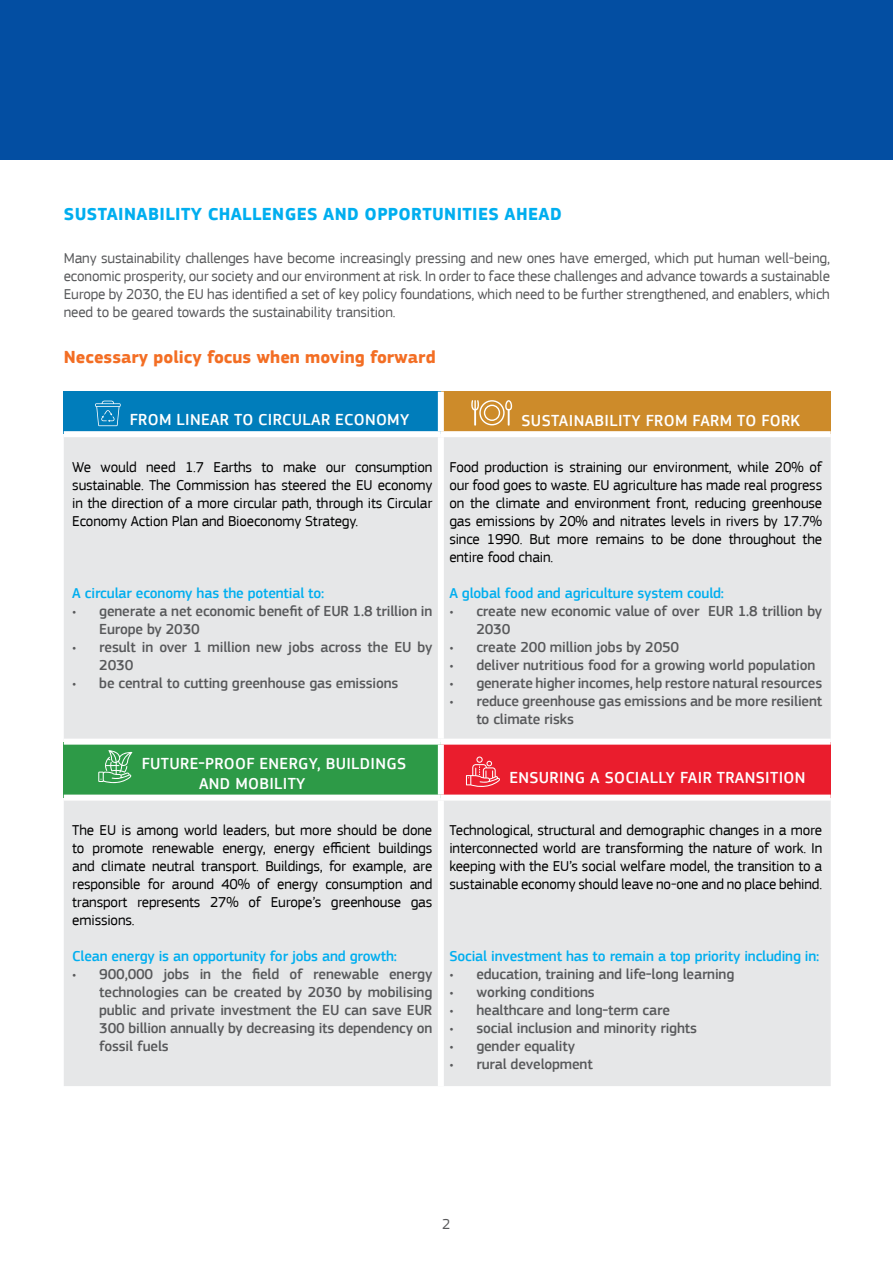
<style>
.page{position:relative;width:893px;height:1263px;background:#fff}
.page>*{position:absolute;margin:0;border:0;box-sizing:border-box;transform-origin:0 0}
.t1{font:700 18px "EC Square Sans Pro";letter-spacing:.02em;color:#00aeef}
.t2{font:700 18px "EC Square Sans Pro";color:#f36e24}
.t3{font:500 16.5px/19.8px "EC Square Sans Pro";letter-spacing:.02em;color:#fff}
.t4{font:15px/18px "EC Square Sans Pro";letter-spacing:-.01em;color:#000;text-align:justify}
.t5{font:500 15px/18px "EC Square Sans Pro";letter-spacing:-.01em;color:#58595b}
.t6{font:15px/18px "EC Square Sans Pro";letter-spacing:-.01em;color:#58595b;text-align:justify}
.t7{font:500 15px "EC Square Sans Pro";letter-spacing:-.01em;color:#00aeef}
.s1{font-weight:400}
</style>
<div class="page">
<div style="left:64px;top:392px;width:377px;height:42px;background:#007dbb"></div>
<div style="left:441px;top:392px;width:390px;height:42px;background:#cd8b2a"></div>
<div style="left:64px;top:437px;width:767px;height:649px;background:#e6e7e8"></div>
<div style="left:64px;top:742px;width:377px;height:55px;background:#2d9a47"></div>
<div style="left:441px;top:742px;width:390px;height:55px;background:#ea1d2d"></div>
<div style="left:438px;top:392px;width:6px;height:39px;background:#fff"></div>
<div style="left:438px;top:437px;width:6px;height:302px;background:#fff"></div>
<div style="left:438px;top:745px;width:6px;height:49px;background:#fff"></div>
<div style="left:438px;top:800px;width:6px;height:286px;background:#fff"></div>
<div style="left:64px;top:794px;width:377px;height:6px;background:#fff"></div>
<div style="left:441px;top:794px;width:390px;height:6px;background:#fff"></div>
<div style="left:64px;top:431px;width:377px;height:6px;background:#fff"></div>
<div style="left:441px;top:431px;width:390px;height:6px;background:#fff"></div>
<div style="left:64px;top:739px;width:377px;height:6px;background:#fff"></div>
<div style="left:441px;top:739px;width:390px;height:6px;background:#fff"></div>
<svg style="left:95px;top:401px;width:26px;height:25px"></svg>
<svg style="left:471px;top:400px;width:41px;height:26px"></svg>
<svg style="left:98px;top:750px;width:34px;height:34px"></svg>
<svg style="left:466px;top:756px;width:34px;height:31px"></svg>
<div style="left:0;top:0;width:893px;height:160px;background:#034ea2"></div>
<p class="t1" style="left:64px;top:203px;width:499px">SUSTAINABILITY CHALLENGES AND OPPORTUNITIES AHEAD</p>
<p class="t6" style="left:64px;top:249px;width:768px">Many sustainability challenges have become increasingly pressing and new ones have emerged, which put human well-being, economic prosperity, our society and our environment at risk. In order to face these challenges and advance towards a sustainable Europe by 2030, the EU has identified a set of key policy foundations, which need to be further strengthened, and enablers, which need to be geared towards the sustainability transition.</p>
<p class="t2" style="left:64px;top:346px;width:373px">Necessary policy focus when moving forward</p>
<p class="t3" style="left:130px;top:410px;width:281px">FROM LINEAR TO CIRCULAR ECONOMY</p>
<p class="t3" style="left:522px;top:411px;width:280px">SUSTAINABILITY FROM FARM TO FORK</p>
<p class="t4" style="left:72px;top:458px;width:362px">We would need 1.7 Earths to make our consumption sustainable. The Commission has steered the EU economy in the direction of a more circular path, through its Circular Economy Action Plan and Bioeconomy Strategy.</p>
<p class="t4" style="left:449px;top:458px;width:374px">Food production is straining our environment, while 20% of our food goes to waste. EU agriculture has made real progress on the climate and environment front, reducing greenhouse gas emissions by 20% and nitrates levels in rivers by 17.7% since 1990. But more remains to be done throughout the entire food chain.</p>
<p class="t7" style="left:449px;top:584px;width:276px">A global food and agriculture system could:</p>
<p class="t5" style="left:476px;top:602px;width:347px;text-indent:-27px"><span class="s1">•</span> create new economic value of over EUR 1.8 trillion by<br>2030</p>
<p class="t5" style="left:449px;top:638px;width:231px"><span class="s1">•</span> create 200 million jobs by 2050</p>
<p class="t5" style="left:449px;top:656px;width:367px"><span class="s1">•</span> deliver nutritious food for a growing world population</p>
<p class="t5" style="left:449px;top:674px;width:374px"><span class="s1">•</span> generate higher incomes, help restore natural resources</p>
<p class="t5" style="left:476px;top:692px;width:347px;text-indent:-27px"><span class="s1">•</span> reduce greenhouse gas emissions and be more resilient to climate risks</p>
<p class="t7" style="left:72px;top:584px;width:254px">A circular economy has the potential to:</p>
<p class="t5" style="left:99px;top:602px;width:335px;text-indent:-27px"><span class="s1">•</span> generate a net economic benefit of EUR 1.8 trillion in<br>Europe by 2030</p>
<p class="t5" style="left:99px;top:638px;width:335px;text-indent:-27px"><span class="s1">•</span> result in over 1 million new jobs across the EU by<br>2030</p>
<p class="t5" style="left:72px;top:674px;width:328px"><span class="s1">•</span> be central to cutting greenhouse gas emissions</p>
<p class="t3" style="left:199px;top:754px;width:209px;text-indent:-57px">FUTURE-PROOF ENERGY, BUILDINGS<br>AND MOBILITY</p>
<p class="t4" style="left:72px;top:821px;width:362px">The EU is among world leaders, but more should be done to promote renewable energy, energy efficient buildings and climate neutral transport. Buildings, for example, are responsible for around 40% of energy consumption and transport represents 27% of Europe’s greenhouse gas emissions.</p>
<p class="t7" style="left:72px;top:948px;width:326px">Clean energy is an opportunity for jobs and growth:</p>
<p class="t5" style="left:99px;top:966px;width:335px;text-align:justify;text-indent:-27px"><span class="s1">•</span> 900,000 jobs in the field of renewable energy technologies can be created by 2030 by mobilising public and private investment the EU can save EUR 300 billion annually by decreasing its dependency on fossil fuels</p>
<p class="t3" style="left:509px;top:768px;width:298px">ENSURING A SOCIALLY FAIR TRANSITION</p>
<p class="t4" style="left:449px;top:821px;width:374px">Technological, structural and demographic changes in a more interconnected world are transforming the nature of work. In keeping with the EU’s social welfare model, the transition to a sustainable economy should leave no-one and no place behind.</p>
<p class="t7" style="left:449px;top:948px;width:371px">Social investment has to remain a top priority including in:</p>
<p class="t5" style="left:449px;top:966px;width:286px"><span class="s1">•</span> education, training and life-long learning</p>
<p class="t5" style="left:449px;top:984px;width:147px"><span class="s1">•</span> working conditions</p>
<p class="t5" style="left:449px;top:1002px;width:222px"><span class="s1">•</span> healthcare and long-term care</p>
<p class="t5" style="left:449px;top:1020px;width:249px"><span class="s1">•</span> social inclusion and minority rights</p>
<p class="t5" style="left:449px;top:1038px;width:127px"><span class="s1">•</span> gender equality</p>
<p class="t5" style="left:449px;top:1056px;width:145px"><span class="s1">•</span> rural development</p>
<p class="t6" style="left:442px;top:1215px;width:10px">2</p>
</div>
